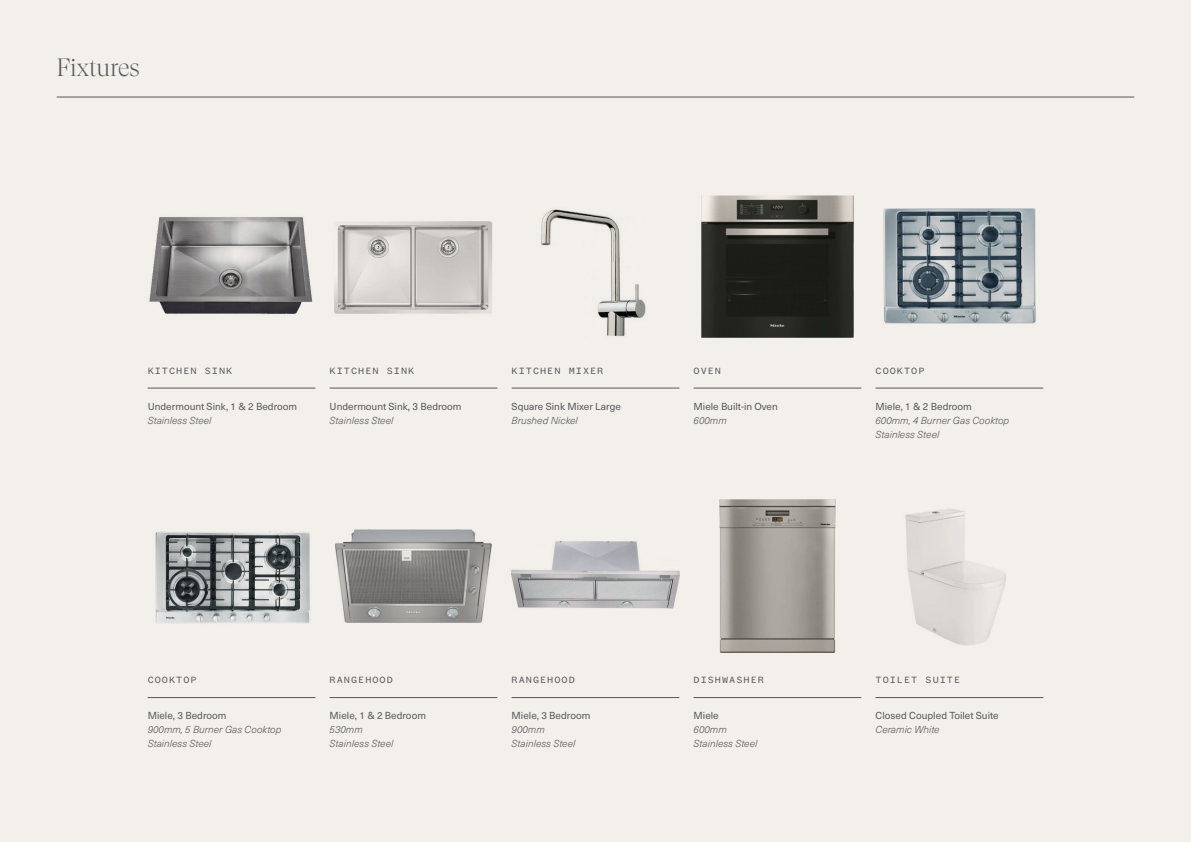
<style>
.page{position:relative;width:1191px;height:842px;background:#f3efeb}
.page>*{position:absolute;margin:0;border:0;box-sizing:border-box;transform-origin:0 0}
.Large_Serif{font:300 25px "GT Super Display";letter-spacing:-.01em;color:#57585a}
.t1{font:italic 300 10px/14px "Neue Haas Unica W1 G";color:#57585a}
.t2{font:10px/14px "Neue Haas Unica W1 G";color:#57585a}
.SUB_HEADING{font:10px "Founders Grotesk Mono";letter-spacing:.1em;color:#57585a}
.s1{font-weight:300;font-style:italic}
.s2{font-weight:400;font-style:normal}
</style>
<div class="page">
<hr style="left:57px;top:97px;width:1077px;height:1px;background:#57585a">
<hr style="left:148px;top:388px;width:167px;height:1px;background:#57585a">
<hr style="left:330px;top:388px;width:167px;height:1px;background:#57585a">
<hr style="left:511px;top:388px;width:168px;height:1px;background:#57585a">
<hr style="left:693px;top:388px;width:168px;height:1px;background:#57585a">
<hr style="left:875px;top:388px;width:168px;height:1px;background:#57585a">
<hr style="left:148px;top:697px;width:167px;height:1px;background:#57585a">
<hr style="left:330px;top:697px;width:167px;height:1px;background:#57585a">
<hr style="left:511px;top:697px;width:168px;height:1px;background:#57585a">
<hr style="left:693px;top:697px;width:168px;height:1px;background:#57585a">
<hr style="left:875px;top:697px;width:168px;height:1px;background:#57585a">
<img style="left:149px;top:217px;width:164px;height:97px">
<img style="left:334px;top:221px;width:159px;height:93px">
<img style="left:541px;top:209px;width:105px;height:127px">
<img style="left:701px;top:195px;width:152px;height:143px">
<img style="left:883px;top:209px;width:152px;height:115px">
<img style="left:155px;top:531px;width:155px;height:93px">
<img style="left:335px;top:529px;width:156px;height:93px">
<img style="left:511px;top:541px;width:168px;height:68px">
<img style="left:720px;top:499px;width:115px;height:153px">
<img style="left:905px;top:509px;width:101px;height:136px">
<p class="Large_Serif" style="left:57px;top:54px;width:85px">Fixtures</p>
<p class="SUB_HEADING" style="left:148px;top:365px;width:86px">KITCHEN SINK</p>
<p class="SUB_HEADING" style="left:330px;top:365px;width:86px">KITCHEN SINK</p>
<p class="SUB_HEADING" style="left:511px;top:365px;width:93px">KITCHEN MIXER</p>
<p class="SUB_HEADING" style="left:693px;top:365px;width:29px">OVEN</p>
<p class="SUB_HEADING" style="left:875px;top:365px;width:50px">COOKTOP</p>
<p class="t2" style="left:148px;top:399px;width:151px">Undermount Sink, 1 &amp; 2 Bedroom<br><span class="s1">Stainless Steel</span></p>
<p class="t2" style="left:330px;top:399px;width:133px">Undermount Sink, 3 Bedroom<br><span class="s1">Stainless Steel</span></p>
<p class="t2" style="left:511px;top:399px;width:111px">Square Sink Mixer Large<br><span class="s1">Brushed Nickel</span></p>
<p class="t2" style="left:693px;top:399px;width:86px">Miele Built-in Oven<br><span class="s1">600mm</span></p>
<p class="t1" style="left:875px;top:399px;width:135px"><span class="s2">Miele, 1 &amp; 2 Bedroom<br></span>600mm, 4 Burner Gas Cooktop</p>
<p class="t1" style="left:875px;top:427px;width:65px">Stainless Steel</p>
<p class="SUB_HEADING" style="left:148px;top:675px;width:50px">COOKTOP</p>
<p class="SUB_HEADING" style="left:330px;top:675px;width:65px">RANGEHOOD</p>
<p class="SUB_HEADING" style="left:511px;top:675px;width:65px">RANGEHOOD</p>
<p class="SUB_HEADING" style="left:693px;top:675px;width:72px">DISHWASHER</p>
<p class="SUB_HEADING" style="left:875px;top:675px;width:86px">TOILET SUITE</p>
<p class="t1" style="left:148px;top:708px;width:135px"><span class="s2">Miele, 3 Bedroom<br></span>900mm, 5 Burner Gas Cooktop</p>
<p class="t1" style="left:148px;top:736px;width:65px">Stainless Steel</p>
<p class="t1" style="left:330px;top:708px;width:98px"><span class="s2">Miele, 1 &amp; 2 Bedroom<br></span>530mm<br>Stainless Steel</p>
<p class="t1" style="left:511px;top:708px;width:80px"><span class="s2">Miele, 3 Bedroom<br></span>900mm<br>Stainless Steel</p>
<p class="t1" style="left:693px;top:708px;width:65px"><span class="s2">Miele<br></span>600mm<br>Stainless Steel</p>
<p class="t2" style="left:875px;top:708px;width:125px">Closed Coupled Toilet Suite<br><span class="s1">Ceramic White</span></p>
</div>
